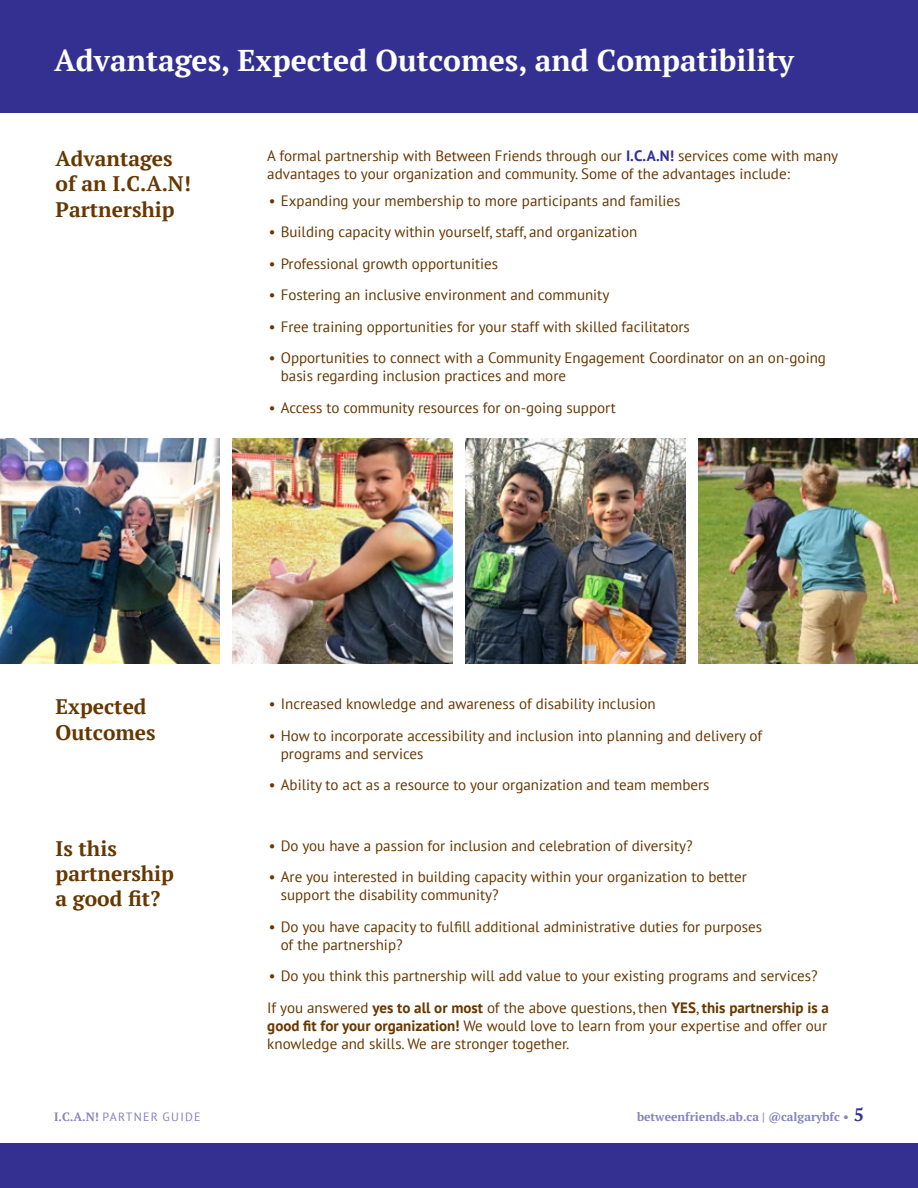
<style>
.page{position:relative;width:918px;height:1188px;background:#fff}
.page>*{position:absolute;margin:0;border:0;box-sizing:border-box;transform-origin:0 0}
.t1{font:700 30px "PT Serif";color:#fff}
.t2{font:700 21px/25.2px "PT Serif";color:#663700}
.t3{font:15px/18px "PT Sans";color:#663700}
.t4{font:700 12px "PT Serif";color:#8583be}
.t5{font:12px "PT Sans";letter-spacing:.105em;color:#8583be}
.s1{font-weight:700;color:#333092}
.s2{font-weight:700}
.s3{font-family:"PT Serif";font-weight:700}
.s4{font-size:18px;color:#333092}
</style>
<div class="page">
<div style="left:0;top:0;width:918px;height:112px;background:#333092"></div>
<div style="left:0;top:1144px;width:918px;height:44px;background:#333092"></div>
<img style="left:0;top:438px;width:219px;height:225px">
<img style="left:233px;top:438px;width:219px;height:225px">
<img style="left:466px;top:438px;width:219px;height:225px">
<img style="left:699px;top:438px;width:219px;height:225px">
<h1 class="t1" style="left:54px;top:41px;width:742px">Advantages, Expected Outcomes, and Compatibility</h1>
<h2 class="t2" style="left:56px;top:146px;width:137px">Advantages of an I.C.A.N!<br>Partnership</h2>
<p class="t3" style="left:267px;top:147px;width:572px">A formal partnership with Between Friends through our <span class="s1">I.C.A.N!</span> services come with many advantages to your organization and community. Some of the advantages include:</p>
<p class="t3" style="left:269px;top:191px;width:413px">• Expanding your membership to more participants and families</p>
<p class="t3" style="left:269px;top:223px;width:370px">• Building capacity within yourself, staff, and organization</p>
<p class="t3" style="left:269px;top:254px;width:231px">• Professional growth opportunities</p>
<p class="t3" style="left:269px;top:286px;width:342px">• Fostering an inclusive environment and community</p>
<p class="t3" style="left:269px;top:317px;width:423px">• Free training opportunities for your staff with skilled facilitators</p>
<p class="t3" style="left:281px;top:349px;width:547px;text-indent:-12px">• Opportunities to connect with a Community Engagement Coordinator on an on-going basis regarding inclusion practices and more</p>
<p class="t3" style="left:269px;top:398px;width:349px">• Access to community resources for on-going support</p>
<h2 class="t2" style="left:56px;top:694px;width:102px">Expected<br>Outcomes</h2>
<p class="t3" style="left:269px;top:695px;width:388px">• Increased knowledge and awareness of disability inclusion</p>
<p class="t3" style="left:281px;top:726px;width:483px;text-indent:-12px">• How to incorporate accessibility and inclusion into planning and delivery of programs and services</p>
<p class="t3" style="left:269px;top:776px;width:442px">• Ability to act as a resource to your organization and team members</p>
<h2 class="t2" style="left:56px;top:836px;width:120px">Is this partnership a good fit?</h2>
<p class="t3" style="left:269px;top:836px;width:425px">• Do you have a passion for inclusion and celebration of diversity?</p>
<p class="t3" style="left:281px;top:868px;width:468px;text-indent:-12px">• Are you interested in building capacity within your organization to better support the disability community?</p>
<p class="t3" style="left:281px;top:917px;width:483px;text-indent:-12px">• Do you have capacity to fulfill additional administrative duties for purposes of the partnership?</p>
<p class="t3" style="left:267px;top:960px;width:563px;line-height:31.5px">• Do you think this partnership will add value to your existing programs and services?<br>If you answered <span class="s2">yes to all or most</span> of the above questions, then <span class="s2">YES</span>, <span class="s2">this partnership is a</span></p>
<p class="t3" style="left:267px;top:1016px;width:561px"><span class="s2">good fit for your organization!</span> We would love to learn from your expertise and offer our knowledge and skills. We are stronger together.</p>
<p class="t5" style="left:54px;top:1109px;width:148px"><span class="s3">I.C.A.N!</span> PARTNER GUIDE</p>
<p class="t4" style="left:637px;top:1108px;width:228px">betweenfriends.ab.ca | @calgarybfc • <span class="s4">5</span></p>
</div>
